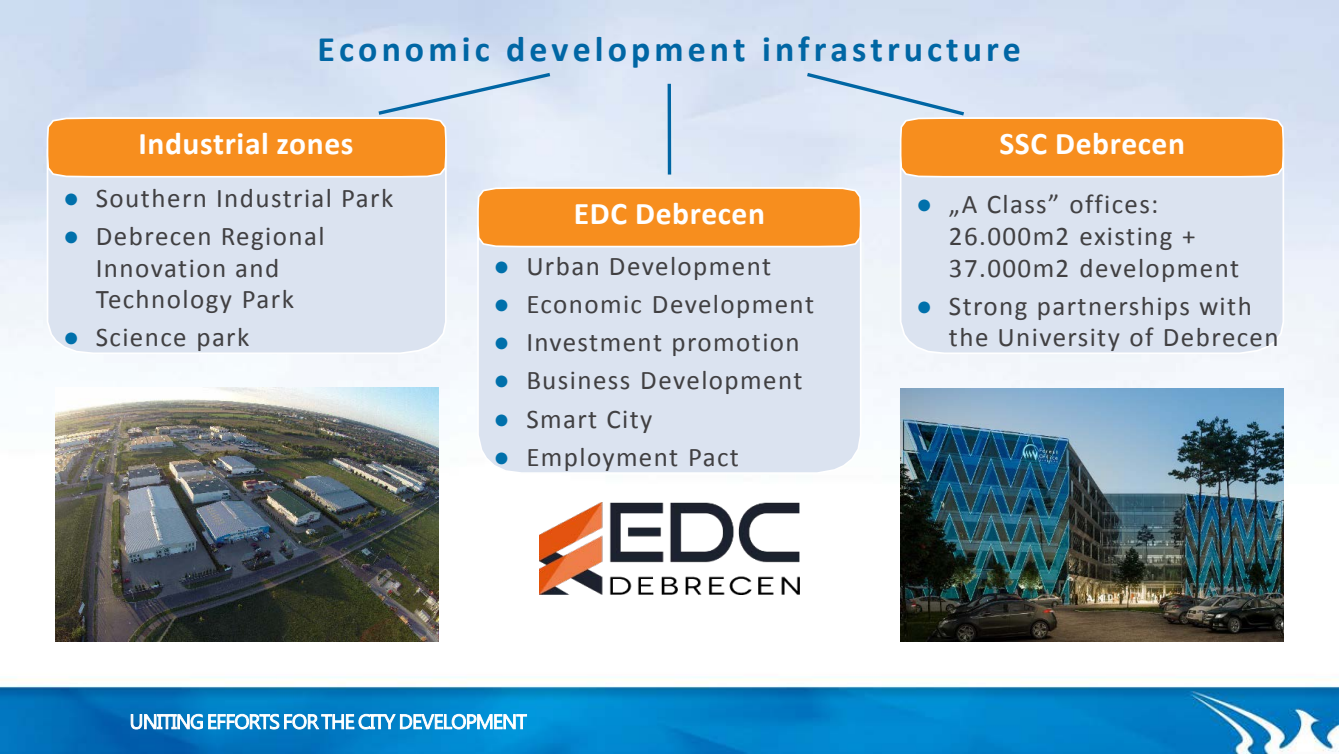
<style>
.page{position:relative;width:1339px;height:755px;background:#fff}
.page>*{position:absolute;margin:0;border:0;box-sizing:border-box;transform-origin:0 0}
.t1{font:700 36px "Calibri";letter-spacing:.11em;color:#0066a4}
.t2{font:700 31.5px "Calibri";letter-spacing:.02em;color:#fff}
.t3{font:27px/31.5px "Calibri";letter-spacing:.05em;color:#414042}
.s1{font-family:"Times New Roman";color:#0070ab}
</style>
<div class="page">
<img style="left:0;top:0;width:1339px;height:754px">
<div style="left:46px;top:178px;width:401px;height:177px;background:#dbe3f0"></div>
<svg style="left:46px;top:70px;width:508px;height:108px;background:#e3c09c"></svg>
<div style="left:476px;top:248px;width:386px;height:227px;background:#dbe3f0"></div>
<svg style="left:476px;top:186px;width:386px;height:62px;background:#f69834"></svg>
<img style="left:540px;top:502px;width:259px;height:93px">
<div style="left:899px;top:178px;width:386px;height:177px;background:#dbe3f0"></div>
<svg style="left:803px;top:70px;width:482px;height:108px;background:#e4bf9b"></svg>
<img style="left:900px;top:388px;width:384px;height:253px">
<svg style="left:667px;top:84px;width:4px;height:91px"></svg>
<img style="left:55px;top:388px;width:383px;height:253px">
<svg style="left:131px;top:714px;width:71px;height:15px"></svg>
<svg style="left:209px;top:714px;width:317px;height:15px;background:#0082ca"></svg>
<h1 class="t1" style="left:317px;top:26px;width:705px">Economic development infrastructure</h1>
<p class="t2" style="left:139px;top:124px;width:216px">Industrial zones</p>
<p class="t3" style="left:63px;top:182px;width:332px"><span class="s1">●</span> Southern Industrial Park</p>
<p class="t3" style="left:63px;top:220px;width:263px;text-align:center"><span class="s1">●</span> Debrecen Regional<br>Innovation and<br>Technology Park</p>
<p class="t3" style="left:63px;top:322px;width:188px"><span class="s1">●</span> Science park</p>
<p class="t2" style="left:999px;top:124px;width:187px">SSC Debrecen</p>
<p class="t2" style="left:574px;top:193px;width:193px">EDC Debrecen</p>
<p class="t3" style="left:949px;top:189px;width:292px;text-indent:-33px"><span class="s1">●</span> „A Class” offices:<br>26.000m2 existing +<br>37.000m2 development</p>
<p class="t3" style="left:949px;top:290px;width:331px;text-indent:-33px"><span class="s1">●</span> Strong partnerships with the University of Debrecen</p>
<p class="t3" style="left:494px;top:250px;width:279px"><span class="s1">●</span> Urban Development</p>
<p class="t3" style="left:494px;top:288px;width:322px"><span class="s1">●</span> Economic Development</p>
<p class="t3" style="left:494px;top:327px;width:308px"><span class="s1">●</span> Investment promotion</p>
<p class="t3" style="left:494px;top:365px;width:310px"><span class="s1">●</span> Business Development</p>
<p class="t3" style="left:494px;top:403px;width:160px"><span class="s1">●</span> Smart City</p>
<p class="t3" style="left:494px;top:441px;width:247px"><span class="s1">●</span> Employment Pact</p>
</div>
